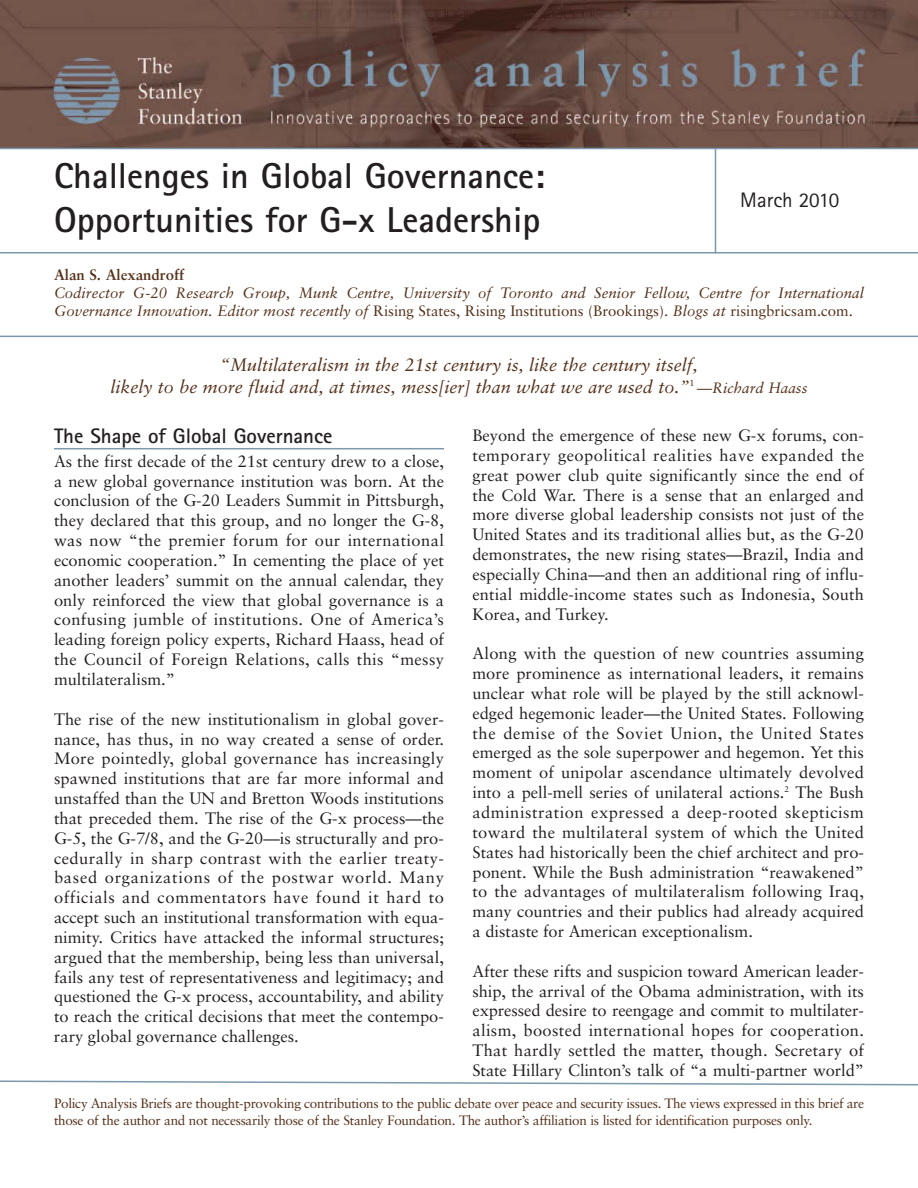
<style>
.page{position:relative;width:918px;height:1188px;background:#fff}
.page>*{position:absolute;margin:0;border:0;box-sizing:border-box;transform-origin:0 0}
.t1{font:700 36px/43.2px "Rotis Sans Serif";color:#231f20}
.t2{font:700 21px "Rotis Sans Serif";color:#231f20}
.t3{font:21px "Rotis Sans Serif";color:#231f20}
.t4{font:italic 18px/21.6px "Sabon LT";color:#543019;text-align:right}
.t5{font:16.5px/19.8px "Sabon LT";color:#231f20;text-align:justify}
.t6{font:italic 15px/18px "Sabon LT";letter-spacing:.005em;color:#543019}
.t7{font:700 15px "Sabon LT";color:#543019}
.t8{font:13.5px/16.2px "Sabon LT";letter-spacing:-.02em;color:#543019}
.s1{font-style:normal}
</style>
<div class="page">
<img style="left:0;top:0;width:918px;height:148px">
<hr style="left:54px;top:448px;width:390px;height:1px;background:#7c98ad">
<svg style="left:0;top:1080px;width:918px;height:6px"></svg>
<hr style="left:0;top:336px;width:918px;height:1px;background:#7c98ad">
<hr style="left:0;top:148px;width:918px;height:1px;background:#7c98ad">
<hr style="left:0;top:252px;width:918px;height:1px;background:#7c98ad">
<hr style="left:715px;top:148px;width:1px;height:105px;background:#7c98ad">
<h1 class="t1" style="left:54px;top:158px;width:492px">Challenges in Global Governance:<br>Opportunities for G-x Leadership</h1>
<p class="t3" style="left:740px;top:193px;width:100px">March 2010</p>
<p class="t7" style="left:54px;top:266px;width:132px">Alan S. Alexandroff</p>
<p class="t6" style="left:54px;top:284px;width:811px">Codirector G-20 Research Group, Munk Centre, University of Toronto and Senior Fellow, Centre for International<br>Governance Innovation. Editor most recently of <span class="s1">Rising States, Rising Institutions (Brookings).</span> Blogs at <span class="s1">risingbricsam.com.</span></p>
<p class="t4" style="left:110px;top:355px;width:589px">“Multilateralism in the 21st century is, like the century itself,<br>likely to be more fluid and, at times, mess[ier] than what we are used to.”<sup>1</sup></p>
<p class="t6" style="left:697px;top:379px;width:112px">—Richard Haass</p>
<p class="t5" style="left:472px;top:426px;width:393px">Beyond the emergence of these new G-x forums, con&shy;temporary geopolitical realities have expanded the great power club quite significantly since the end of the Cold War. There is a sense that an enlarged and more diverse global leadership consists not just of the United States and its traditional allies but, as the G-20 demonstrates, the new rising states—Brazil, India and especially China—and then an additional ring of influ&shy;ential middle-income states such as Indonesia, South Korea, and Turkey.</p>
<p class="t5" style="left:472px;top:645px;width:393px">Along with the question of new countries assuming more prominence as international leaders, it remains unclear what role will be played by the still acknowl&shy;edged hegemonic leader—the United States. Following the demise of the Soviet Union, the United States emerged as the sole superpower and hegemon. Yet this moment of unipolar ascendance ultimately devolved into a pell-mell series of unilateral actions.<sup>2</sup> The Bush administration expressed a deep-rooted skepticism toward the multilateral system of which the United States had historically been the chief architect and pro&shy;ponent. While the Bush administration “reawakened” to the advantages of multilateralism following Iraq, many countries and their publics had already acquired a distaste for American exceptionalism.</p>
<p class="t5" style="left:472px;top:962px;width:393px">After these rifts and suspicion toward American leader&shy;ship, the arrival of the Obama administration, with its expressed desire to reengage and commit to multilater&shy;alism, boosted international hopes for cooperation.<br>That hardly settled the matter, though. Secretary of State Hillary Clinton’s talk of “a multi-partner world”</p>
<p class="t8" style="left:54px;top:1096px;width:812px">Policy Analysis Briefs are thought-provoking contributions to the public debate over peace and security issues. The views expressed in this brief are those of the author and not necessarily those of the Stanley Foundation. The author’s affiliation is listed for identification purposes only.</p>
<p class="t2" style="left:54px;top:429px;width:280px">The Shape of Global Governance</p>
<p class="t5" style="left:54px;top:452px;width:392px">As the first decade of the 21st century drew to a close, a new global governance institution was born. At the conclusion of the G-20 Leaders Summit in Pittsburgh, they declared that this group, and no longer the G-8, was now “the premier forum for our international economic cooperation.” In cementing the place of yet another leaders’ summit on the annual calendar, they only reinforced the view that global governance is a confusing jumble of institutions. One of America’s leading foreign policy experts, Richard Haass, head of the Council of Foreign Relations, calls this “messy multilateralism.”</p>
<p class="t5" style="left:54px;top:710px;width:392px">The rise of the new institutionalism in global gover&shy;nance, has thus, in no way created a sense of order.<br>More pointedly, global governance has increasingly spawned institutions that are far more informal and unstaffed than the UN and Bretton Woods institutions that preceded them. The rise of the G-x process—the G-5, the G-7/8, and the G-20—is structurally and pro&shy;cedurally in sharp contrast with the earlier treaty&shy;based organizations of the postwar world. Many officials and commentators have found it hard to accept such an institutional transformation with equa&shy;nimity. Critics have attacked the informal structures; argued that the membership, being less than universal, fails any test of representativeness and legitimacy; and questioned the G-x process, accountability, and ability to reach the critical decisions that meet the contempo&shy;rary global governance challenges.</p>
</div>
